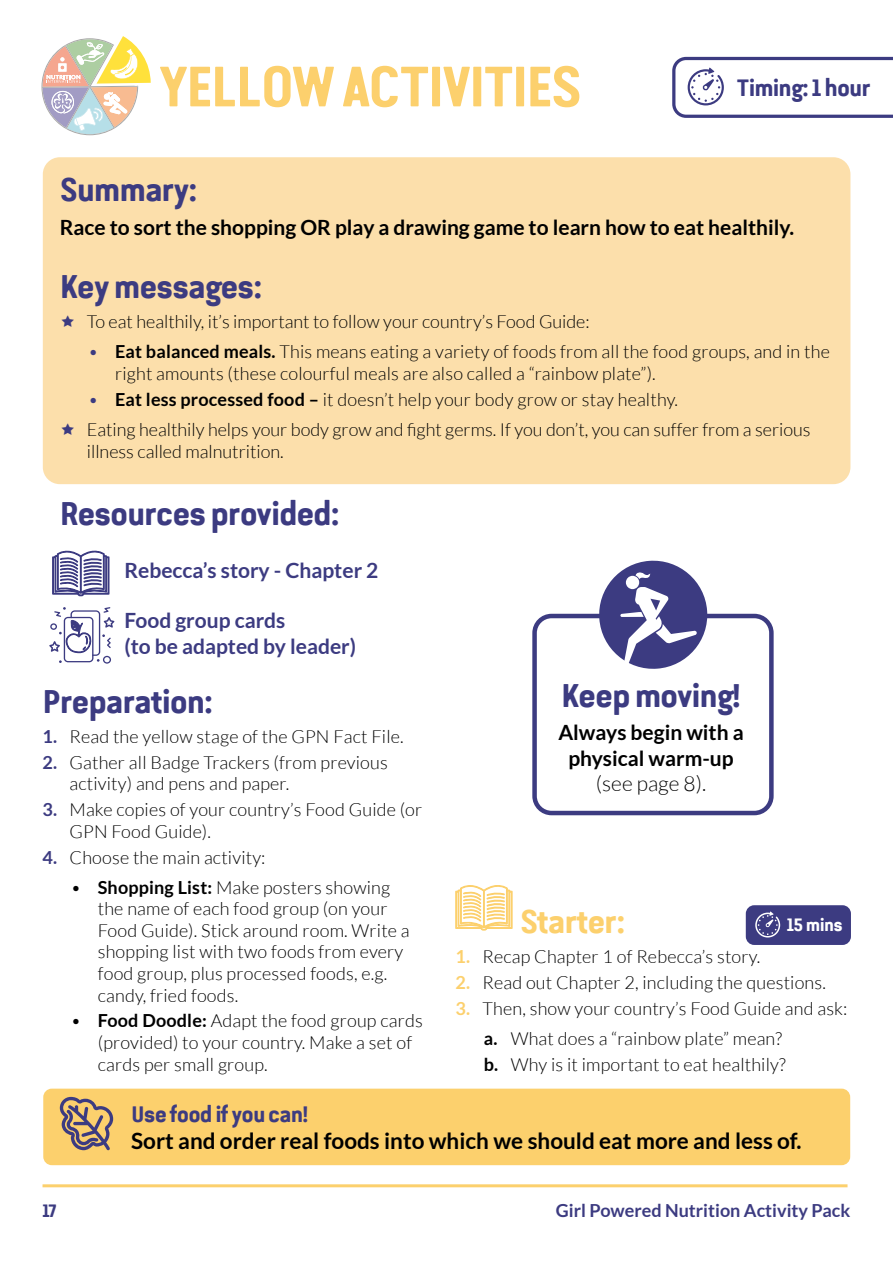
<style>
.page{position:relative;width:893px;height:1263px;background:#fff}
.page>*{position:absolute;margin:0;border:0;box-sizing:border-box;transform-origin:0 0}
.t1{font:700 57px "Van Condensed Pro";letter-spacing:-.05em;color:#fcd06d}
.t2{font:700 33px "Van Condensed Pro";letter-spacing:-.04em;color:#3c3b81}
.t3{font:700 33px "Van Condensed Pro";letter-spacing:-.04em;color:#fcd06d}
.t4{font:700 23.85px "Van Condensed Pro";letter-spacing:-.04em;color:#3c3b81}
.t5{font:700 22.5px "Lato";color:#000}
.t6{font:700 22.5px "Van Condensed Pro";letter-spacing:-.04em;color:#3c3b81}
.t7{font:700 21px/25.2px "Lato";color:#000;text-align:center}
.t8{font:700 21px/25.2px "Lato";color:#3c3b81}
.t9{font:300 21px "Lato";color:#000}
.t10{font:300 18px/21.6px "Lato";letter-spacing:.01em;color:#000}
.t11{font:700 18px "Lato";color:#3c3b81}
.t12{font:700 18px "Van Condensed Pro";letter-spacing:-.04em;color:#fff}
.t13{font:700 18px "Van Condensed Pro";color:#3c3b81}
.s1{color:#3c3b81}
.s2{font-weight:700}
.s3{font-weight:700;color:#3c3b81}
.s4{font-weight:700;color:#fcd06d}
</style>
<div class="page">
<hr style="left:43px;top:1184px;width:804px;height:3px;background:#fcd06d">
<div style="left:43px;top:157px;width:807px;height:327px;background:#fcdfab;border-radius:17px"></div>
<div style="left:532px;top:614px;width:242px;height:201px;border:4px solid #3c3b81;border-radius:17px"></div>
<svg style="left:597px;top:560px;width:112px;height:109px"></svg>
<svg style="left:52px;top:550px;width:57px;height:46px"></svg>
<div style="left:746px;top:905px;width:105px;height:40px;background:#3c3b81;border-radius:8px"></div>
<svg style="left:755px;top:911px;width:25px;height:26px"></svg>
<svg style="left:672px;top:57px;width:221px;height:61px"></svg>
<div style="left:43px;top:1089px;width:807px;height:76px;background:#fcd06d;border-radius:9px"></div>
<svg style="left:59px;top:1096px;width:54px;height:55px"></svg>
<svg style="left:42px;top:36px;width:109px;height:99px"></svg>
<svg style="left:455px;top:885px;width:58px;height:45px"></svg>
<svg style="left:49px;top:607px;width:65px;height:57px"></svg>
<h1 class="t1" style="left:158px;top:44px;width:425px">YELLOW ACTIVITIES</h1>
<h3 class="t4" style="left:736px;top:70px;width:136px">Timing: 1 hour</h3>
<h2 class="t2" style="left:60px;top:165px;width:140px">Summary:</h2>
<p class="t7" style="left:60px;top:214px;width:736px">Race to sort the shopping OR play a drawing game to learn how to eat healthily.</p>
<h2 class="t2" style="left:60px;top:262px;width:205px">Key messages:</h2>
<p class="t10" style="left:87px;top:311px;width:504px">To eat healthily, it’s important to follow your country’s Food Guide:</p>
<p class="t10" style="left:115px;top:341px;width:716px;text-indent:-27px"><span class="s1">•</span> <span class="s2">Eat balanced meals.</span> This means eating a variety of foods from all the food groups, and in the right amounts (these colourful meals are also called a “rainbow plate”).</p>
<p class="t10" style="left:87px;top:384px;width:725px;line-height:30.2px"><span class="s1">•</span> <span class="s2">Eat less processed food –</span> it doesn’t help your body grow or stay healthy.<br>Eating healthily helps your body grow and fight germs. If you don’t, you can suffer from a serious</p>
<p class="t10" style="left:87px;top:440px;width:198px">illness called malnutrition.</p>
<h2 class="t2" style="left:60px;top:488px;width:282px">Resources provided:</h2>
<p class="t8" style="left:124px;top:557px;width:255px">Rebecca’s story - Chapter 2</p>
<p class="t8" style="left:124px;top:608px;width:233px">Food group cards<br>(to be adapted by leader)</p>
<h2 class="t2" style="left:43px;top:676px;width:173px">Preparation:</h2>
<p class="t10" style="left:43px;top:725px;width:363px"><span class="s3">1.</span> Read the yellow stage of the GPN Fact File.</p>
<p class="t10" style="left:70px;top:751px;width:320px;text-indent:-27px"><span class="s3">2.</span> Gather all Badge Trackers (from previous activity) and pens and paper.</p>
<p class="t10" style="left:70px;top:799px;width:354px;text-indent:-27px"><span class="s3">3.</span> Make copies of your country’s Food Guide (or<br>GPN Food Guide).</p>
<p class="t10" style="left:43px;top:846px;width:225px"><span class="s3">4.</span> Choose the main activity:</p>
<p class="t10" style="left:98px;top:876px;width:313px;text-indent:-27px">• <span class="s2">Shopping List:</span> Make posters showing the name of each food group (on your Food Guide). Stick around room. Write a shopping list with two foods from every food group, plus processed foods, e.g. candy, fried foods.</p>
<p class="t10" style="left:98px;top:1010px;width:326px;text-indent:-27px">• <span class="s2">Food Doodle:</span> Adapt the food group cards (provided) to your country. Make a set of cards per small group.</p>
<h2 class="t2" style="left:561px;top:670px;width:181px">Keep moving!</h2>
<p class="t7" style="left:558px;top:720px;width:187px">Always begin with a physical warm-up</p>
<p class="t9" style="left:596px;top:772px;width:112px">(see page 8).</p>
<h2 class="t3" style="left:520px;top:897px;width:107px">Starter:</h2>
<p class="t10" style="left:455px;top:946px;width:306px"><span class="s4">1.</span> Recap Chapter 1 of Rebecca’s story.</p>
<p class="t10" style="left:455px;top:972px;width:372px"><span class="s4">2.</span> Read out Chapter 2, including the questions.</p>
<p class="t10" style="left:484px;top:993px;width:365px;line-height:30.2px;text-indent:-28px"><span class="s4">3.</span> Then, show your country’s Food Guide and ask: <span class="s2">a.</span> What does a “rainbow plate” mean?</p>
<p class="t10" style="left:484px;top:1053px;width:303px"><span class="s2">b.</span> Why is it important to eat healthily?</p>
<p class="t12" style="left:787px;top:912px;width:58px">15 mins</p>
<p class="t6" style="left:131px;top:1097px;width:179px">Use food if you can!</p>
<p class="t5" style="left:131px;top:1127px;width:672px">Sort and order real foods into which we should eat more and less of.</p>
<p class="t13" style="left:43px;top:1197px;width:16px">17</p>
<p class="t11" style="left:556px;top:1200px;width:296px">Girl Powered Nutrition Activity Pack</p>
</div>
